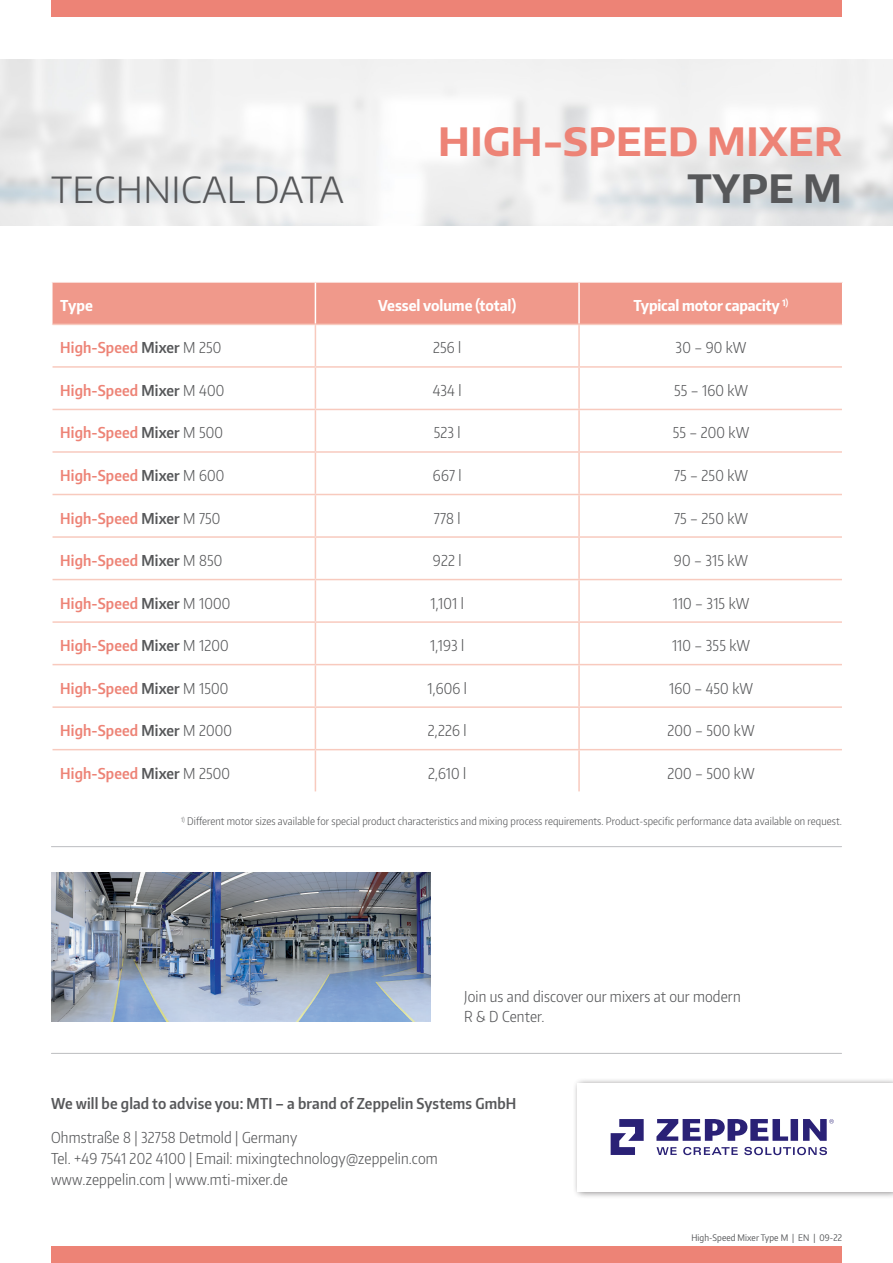
<style>
.page{position:relative;width:893px;height:1263px;background:#fff}
.page>*{position:absolute;margin:0;border:0;box-sizing:border-box;transform-origin:0 0}
.Headline_1{font:700 39px/46.8px "Encode Sans";letter-spacing:.01em;color:#ed8376;text-align:right}
.t1{font:300 36px "Encode Sans";letter-spacing:.01em;color:#57585a}
.Fließtext{font:300 15px/21px "Encode Sans Condensed";letter-spacing:.01em;color:#57585a}
.Fließtext-2{font:600 15px "Encode Sans Condensed";letter-spacing:.01em;color:#ed8376}
.Fließtext-3{font:600 15px "Encode Sans Condensed";letter-spacing:.01em;color:#57585a}
.Fließtext-4{font:700 15px "Encode Sans Condensed";letter-spacing:-.01em;color:#fff}
.Bildunterschrift{font:300 10.5px "Encode Sans Condensed";letter-spacing:.01em;color:#57585a}
.Fließtext-5{font:9px "Encode Sans Condensed";letter-spacing:.01em;color:#57585a}
.s1{color:#57585a}
.s2{font-weight:300;color:#57585a}
</style>
<div class="page">
<div style="left:51px;top:0;width:791px;height:17px;background:#ed8376"></div>
<div style="left:51px;top:1246px;width:791px;height:17px;background:#ed8376"></div>
<div style="left:572px;top:1077px;width:321px;height:122px;background:#231f20;opacity:.6"></div>
<div style="left:577px;top:1083px;width:316px;height:108px;background:#fff"></div>
<svg style="left:656px;top:1119px;width:178px;height:22px"></svg>
<svg style="left:611px;top:1119px;width:33px;height:36px"></svg>
<svg style="left:656px;top:1147px;width:171px;height:8px"></svg>
<hr style="left:51px;top:1053px;width:791px;height:1px;background:#bcbdc0">
<hr style="left:51px;top:846px;width:791px;height:1px;background:#bcbdc0">
<img style="left:51px;top:873px;width:379px;height:148px">
<div style="left:53px;top:283px;width:789px;height:41px;background:#f0998b"></div>
<hr style="left:315px;top:283px;width:1px;height:41px;background:#fff">
<hr style="left:578px;top:283px;width:2px;height:41px;background:#fff">
<hr style="left:53px;top:324px;width:262px;height:1px;background:#f8cabe">
<hr style="left:315px;top:324px;width:264px;height:1px;background:#f8cabe">
<hr style="left:315px;top:325px;width:1px;height:41px;background:#f8cabe">
<hr style="left:579px;top:324px;width:263px;height:1px;background:#f8cabe">
<hr style="left:578px;top:325px;width:2px;height:41px;background:#f8cabe">
<hr style="left:53px;top:366px;width:262px;height:2px;background:#f8cabe">
<hr style="left:315px;top:366px;width:264px;height:2px;background:#f8cabe">
<hr style="left:315px;top:368px;width:1px;height:41px;background:#f8cabe">
<hr style="left:579px;top:366px;width:263px;height:2px;background:#f8cabe">
<hr style="left:578px;top:368px;width:2px;height:41px;background:#f8cabe">
<hr style="left:53px;top:409px;width:262px;height:1px;background:#f8cabe">
<hr style="left:315px;top:409px;width:264px;height:1px;background:#f8cabe">
<hr style="left:315px;top:410px;width:1px;height:41px;background:#f8cabe">
<hr style="left:579px;top:409px;width:263px;height:1px;background:#f8cabe">
<hr style="left:578px;top:410px;width:2px;height:41px;background:#f8cabe">
<hr style="left:53px;top:451px;width:262px;height:2px;background:#f8cabe">
<hr style="left:315px;top:451px;width:264px;height:2px;background:#f8cabe">
<hr style="left:315px;top:453px;width:1px;height:41px;background:#f8cabe">
<hr style="left:579px;top:451px;width:263px;height:2px;background:#f8cabe">
<hr style="left:578px;top:453px;width:2px;height:41px;background:#f8cabe">
<hr style="left:53px;top:494px;width:262px;height:1px;background:#f8cabe">
<hr style="left:315px;top:494px;width:264px;height:1px;background:#f8cabe">
<hr style="left:315px;top:495px;width:1px;height:41px;background:#f8cabe">
<hr style="left:579px;top:494px;width:263px;height:1px;background:#f8cabe">
<hr style="left:578px;top:495px;width:2px;height:41px;background:#f8cabe">
<hr style="left:53px;top:536px;width:262px;height:2px;background:#f8cabe">
<hr style="left:315px;top:536px;width:264px;height:2px;background:#f8cabe">
<hr style="left:315px;top:538px;width:1px;height:41px;background:#f8cabe">
<hr style="left:579px;top:536px;width:263px;height:2px;background:#f8cabe">
<hr style="left:578px;top:538px;width:2px;height:41px;background:#f8cabe">
<hr style="left:53px;top:579px;width:262px;height:1px;background:#f8cabe">
<hr style="left:315px;top:579px;width:264px;height:1px;background:#f8cabe">
<hr style="left:315px;top:580px;width:1px;height:41px;background:#f8cabe">
<hr style="left:579px;top:579px;width:263px;height:1px;background:#f8cabe">
<hr style="left:578px;top:580px;width:2px;height:41px;background:#f8cabe">
<hr style="left:53px;top:621px;width:262px;height:2px;background:#f8cabe">
<hr style="left:315px;top:621px;width:264px;height:2px;background:#f8cabe">
<hr style="left:315px;top:623px;width:1px;height:41px;background:#f8cabe">
<hr style="left:579px;top:621px;width:263px;height:2px;background:#f8cabe">
<hr style="left:578px;top:623px;width:2px;height:41px;background:#f8cabe">
<hr style="left:53px;top:664px;width:262px;height:1px;background:#f8cabe">
<hr style="left:315px;top:664px;width:264px;height:1px;background:#f8cabe">
<hr style="left:315px;top:665px;width:1px;height:41px;background:#f8cabe">
<hr style="left:579px;top:664px;width:263px;height:1px;background:#f8cabe">
<hr style="left:578px;top:665px;width:2px;height:41px;background:#f8cabe">
<hr style="left:53px;top:706px;width:262px;height:2px;background:#f8cabe">
<hr style="left:315px;top:706px;width:264px;height:2px;background:#f8cabe">
<hr style="left:315px;top:708px;width:1px;height:41px;background:#f8cabe">
<hr style="left:579px;top:706px;width:263px;height:2px;background:#f8cabe">
<hr style="left:578px;top:708px;width:2px;height:41px;background:#f8cabe">
<hr style="left:315px;top:750px;width:1px;height:41px;background:#f8cabe">
<hr style="left:578px;top:750px;width:2px;height:41px;background:#f8cabe">
<hr style="left:53px;top:749px;width:262px;height:1px;background:#f8cabe">
<hr style="left:315px;top:749px;width:264px;height:1px;background:#f8cabe">
<hr style="left:579px;top:749px;width:263px;height:1px;background:#f8cabe">
<h2 class="t1" style="left:51px;top:166px;width:294px">TECHNICAL DATA</h2>
<p class="Headline_1" style="left:438px;top:117px;width:405px">HIGH-SPEED MIXER<br><span class="s1">TYPE M</span></p>
<p class="Fließtext-4" style="left:60px;top:295px;width:34px">Type</p>
<p class="Fließtext-4" style="left:378px;top:295px;width:139px">Vessel volume (total)</p>
<p class="Fließtext-4" style="left:633px;top:295px;width:156px">Typical motor capacity <sup>1)</sup></p>
<p class="Fließtext-2" style="left:60px;top:338px;width:163px">High-Speed <span class="s1">Mixer</span> <span class="s2">M 250</span></p>
<p class="Fließtext" style="left:433px;top:337px;width:30px">256 l</p>
<p class="Fließtext" style="left:676px;top:337px;width:72px">30 – 90 kW</p>
<p class="Fließtext-2" style="left:60px;top:380px;width:165px">High-Speed <span class="s1">Mixer</span> <span class="s2">M 400</span></p>
<p class="Fließtext" style="left:433px;top:379px;width:30px">434 l</p>
<p class="Fließtext" style="left:674px;top:379px;width:76px">55 – 160 kW</p>
<p class="Fließtext-2" style="left:60px;top:423px;width:164px">High-Speed <span class="s1">Mixer</span> <span class="s2">M 500</span></p>
<p class="Fließtext" style="left:434px;top:422px;width:28px">523 l</p>
<p class="Fließtext" style="left:673px;top:422px;width:78px">55 – 200 kW</p>
<p class="Fließtext-2" style="left:60px;top:465px;width:166px">High-Speed <span class="s1">Mixer</span> <span class="s2">M 600</span></p>
<p class="Fließtext" style="left:433px;top:464px;width:30px">667 l</p>
<p class="Fließtext" style="left:674px;top:464px;width:75px">75 – 250 kW</p>
<p class="Fließtext-2" style="left:60px;top:508px;width:162px">High-Speed <span class="s1">Mixer</span> <span class="s2">M 750</span></p>
<p class="Fließtext" style="left:434px;top:507px;width:28px">778 l</p>
<p class="Fließtext" style="left:674px;top:507px;width:75px">75 – 250 kW</p>
<p class="Fließtext-2" style="left:60px;top:551px;width:164px">High-Speed <span class="s1">Mixer</span> <span class="s2">M 850</span></p>
<p class="Fließtext" style="left:433px;top:549px;width:30px">922 l</p>
<p class="Fließtext" style="left:674px;top:549px;width:76px">90 – 315 kW</p>
<p class="Fließtext-2" style="left:60px;top:593px;width:172px">High-Speed <span class="s1">Mixer</span> <span class="s2">M 1000</span></p>
<p class="Fließtext" style="left:431px;top:592px;width:35px">1,101 l</p>
<p class="Fließtext" style="left:673px;top:592px;width:78px">110 – 315 kW</p>
<p class="Fließtext-2" style="left:60px;top:636px;width:170px">High-Speed <span class="s1">Mixer</span> <span class="s2">M 1200</span></p>
<p class="Fließtext" style="left:430px;top:634px;width:36px">1,193 l</p>
<p class="Fließtext" style="left:672px;top:634px;width:80px">110 – 355 kW</p>
<p class="Fließtext-2" style="left:60px;top:678px;width:170px">High-Speed <span class="s1">Mixer</span> <span class="s2">M 1500</span></p>
<p class="Fließtext" style="left:428px;top:677px;width:41px">1,606 l</p>
<p class="Fließtext" style="left:669px;top:677px;width:85px">160 – 450 kW</p>
<p class="Fließtext-2" style="left:60px;top:721px;width:173px">High-Speed <span class="s1">Mixer</span> <span class="s2">M 2000</span></p>
<p class="Fließtext" style="left:428px;top:719px;width:40px">2,226 l</p>
<p class="Fließtext" style="left:667px;top:719px;width:89px">200 – 500 kW</p>
<p class="Fließtext-2" style="left:60px;top:763px;width:171px">High-Speed <span class="s1">Mixer</span> <span class="s2">M 2500</span></p>
<p class="Fließtext" style="left:428px;top:762px;width:40px">2,610 l</p>
<p class="Fließtext" style="left:667px;top:762px;width:89px">200 – 500 kW</p>
<p class="Bildunterschrift" style="left:181px;top:814px;width:662px"><sup>1)</sup> Different motor sizes available for special product characteristics and mixing process requirements. Product-specific performance data available on request.</p>
<p class="Fließtext" style="left:464px;top:986px;width:278px;line-height:19.5px">Join us and discover our mixers at our modern<br>R &amp; D Center.</p>
<p class="Fließtext-3" style="left:51px;top:1094px;width:467px">We will be glad to advise you: MTI – a brand of Zeppelin Systems GmbH</p>
<p class="Fließtext" style="left:51px;top:1126px;width:388px">Ohmstraße 8 | 32758 Detmold | Germany<br>Tel. +49 7541 202 4100 | Email: mixingtechnology@zeppelin.com www.zeppelin.com | www.mti-mixer.de</p>
<p class="Fließtext-5" style="left:691px;top:1231px;width:152px">High-Speed Mixer Type M | EN | 09-22</p>
</div>
